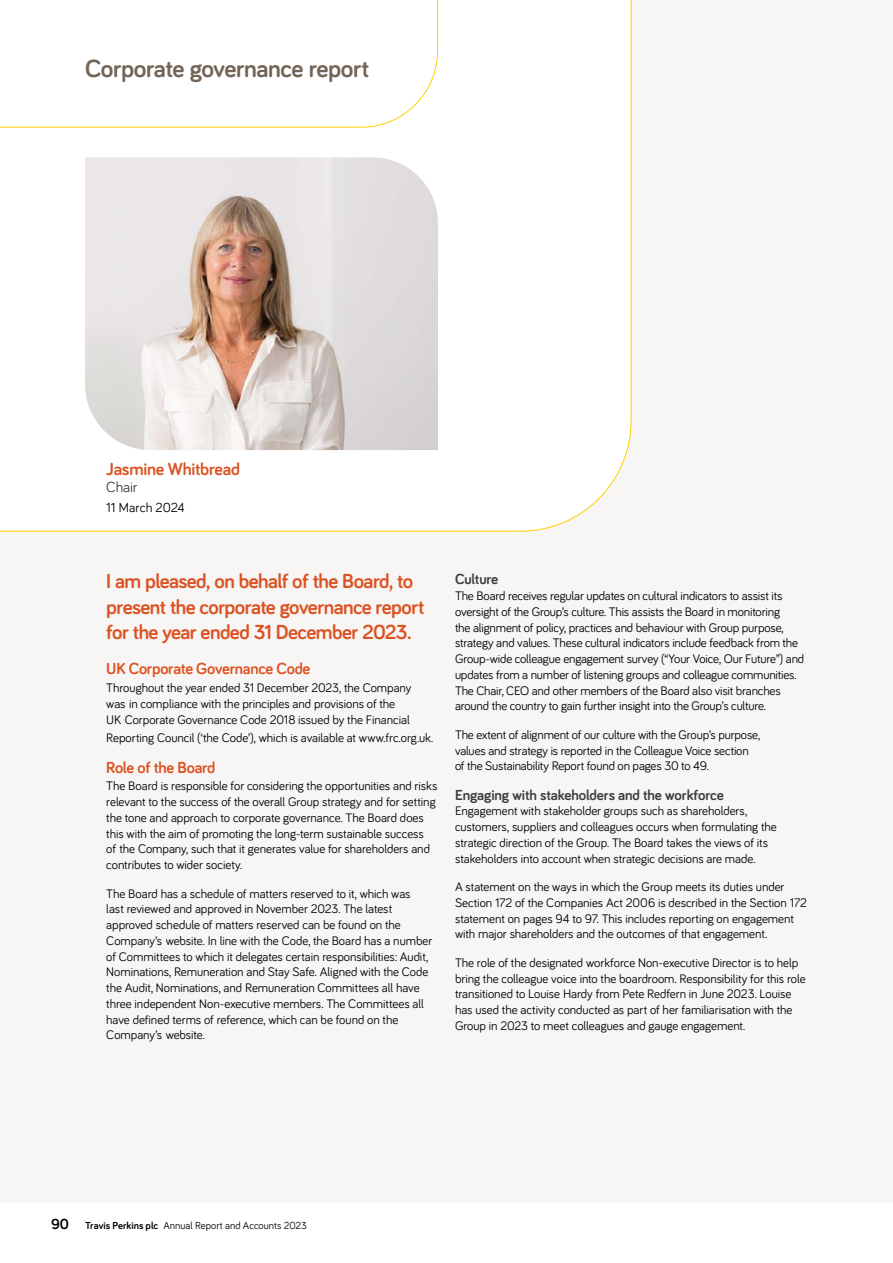
<style>
.page{position:relative;width:893px;height:1263px;background:#fff}
.page>*{position:absolute;margin:0;border:0;box-sizing:border-box;transform-origin:0 0}
.t1{font:700 25.5px "Bariol";letter-spacing:-.015em;color:#726457}
.t2{font:700 21px/25.5px "Bariol";letter-spacing:-.025em;color:#dc5323}
.t3{font:700 18px "Bariol";letter-spacing:-.015em;color:#dc5323}
.t4{font:700 16.5px "Bariol";letter-spacing:-.015em;color:#dc5323}
.t5{font:700 15px "Bariol";letter-spacing:-.005em;color:#3c3c3b}
.t6{font:15px "Bariol";letter-spacing:-.005em;color:#3c3c3b}
.t7{font:13.5px "Bariol";color:#000}
.t8{font:12.75px/15.8px "Bariol";letter-spacing:-.005em;color:#000}
.t9{font:10.5px "Bariol";letter-spacing:.005em;color:#000}
.s1{font-weight:700;font-size:15px}
.s2{font-weight:700}
</style>
<div class="page">
<svg style="left:0;top:0;width:632px;height:532px"></svg>
<img style="left:85px;top:157px;width:353px;height:293px">
<svg style="left:0;top:0;width:438px;height:128px"></svg>
<h1 class="t1" style="left:85px;top:51px;width:286px">Corporate governance report</h1>
<h3 class="t3" style="left:106px;top:457px;width:135px">Jasmine Whitbread</h3>
<p class="t6" style="left:106px;top:476px;width:33px">Chair</p>
<p class="t7" style="left:106px;top:499px;width:80px">11 March 2024</p>
<h2 class="t2" style="left:106px;top:568px;width:320px">I am pleased, on behalf of the Board, to present the corporate governance report for the year ended 31 December 2023.</h2>
<p class="t4" style="left:106px;top:657px;width:206px">UK Corporate Governance Code</p>
<p class="t8" style="left:106px;top:679px;width:307px">Throughout the year ended 31 December 2023, the Company was in compliance with the principles and provisions of the<br>UK Corporate Governance Code 2018 issued by the Financial</p>
<p class="t8" style="left:106px;top:729px;width:328px">Reporting Council (‘the Code’), which is available at www.frc.org.uk.</p>
<p class="t4" style="left:106px;top:756px;width:111px">Role of the Board</p>
<p class="t8" style="left:106px;top:778px;width:333px">The Board is responsible for considering the opportunities and risks relevant to the success of the overall Group strategy and for setting the tone and approach to corporate governance. The Board does this with the aim of promoting the long-term sustainable success<br>of the Company, such that it generates value for shareholders and contributes to wider society.</p>
<p class="t8" style="left:106px;top:885px;width:327px">The Board has a schedule of matters reserved to it, which was<br>last reviewed and approved in November 2023. The latest approved schedule of matters reserved can be found on the Company’s website. In line with the Code, the Board has a number of Committees to which it delegates certain responsibilities: Audit, Nominations, Remuneration and Stay Safe. Aligned with the Code the Audit, Nominations, and Remuneration Committees all have three independent Non-executive members. The Committees all have defined terms of reference, which can be found on the Company’s website.</p>
<p class="t5" style="left:455px;top:569px;width:45px">Culture</p>
<p class="t8" style="left:455px;top:587px;width:351px">The Board receives regular updates on cultural indicators to assist its oversight of the Group’s culture. This assists the Board in monitoring<br>the alignment of policy, practices and behaviour with Group purpose, strategy and values. These cultural indicators include feedback from the Group-wide colleague engagement survey (“Your Voice, Our Future”) and updates from a number of listening groups and colleague communities.<br>The Chair, CEO and other members of the Board also visit branches around the country to gain further insight into the Group’s culture.</p>
<p class="t8" style="left:455px;top:726px;width:307px">The extent of alignment of our culture with the Group’s purpose, values and strategy is reported in the Colleague Voice section of the Sustainability Report found on pages 30 to 49.</p>
<p class="t5" style="left:455px;top:784px;width:270px">Engaging with stakeholders and the workforce</p>
<p class="t8" style="left:455px;top:802px;width:323px">Engagement with stakeholder groups such as shareholders, customers, suppliers and colleagues occurs when formulating the strategic direction of the Group. The Board takes the views of its stakeholders into account when strategic decisions are made.</p>
<p class="t8" style="left:455px;top:878px;width:353px">A statement on the ways in which the Group meets its duties under Section 172 of the Companies Act 2006 is described in the Section 172 statement on pages 94 to 97. This includes reporting on engagement with major shareholders and the outcomes of that engagement.</p>
<p class="t8" style="left:455px;top:954px;width:352px">The role of the designated workforce Non-executive Director is to help bring the colleague voice into the boardroom. Responsibility for this role transitioned to Louise Hardy from Pete Redfern in June 2023. Louise has used the activity conducted as part of her familiarisation with the Group in 2023 to meet colleagues and gauge engagement.</p>
<p class="t9" style="left:51px;top:1218px;width:257px"><span class="s1">90</span> <span class="s2">Travis Perkins plc</span> Annual Report and Accounts 2023</p>
</div>
